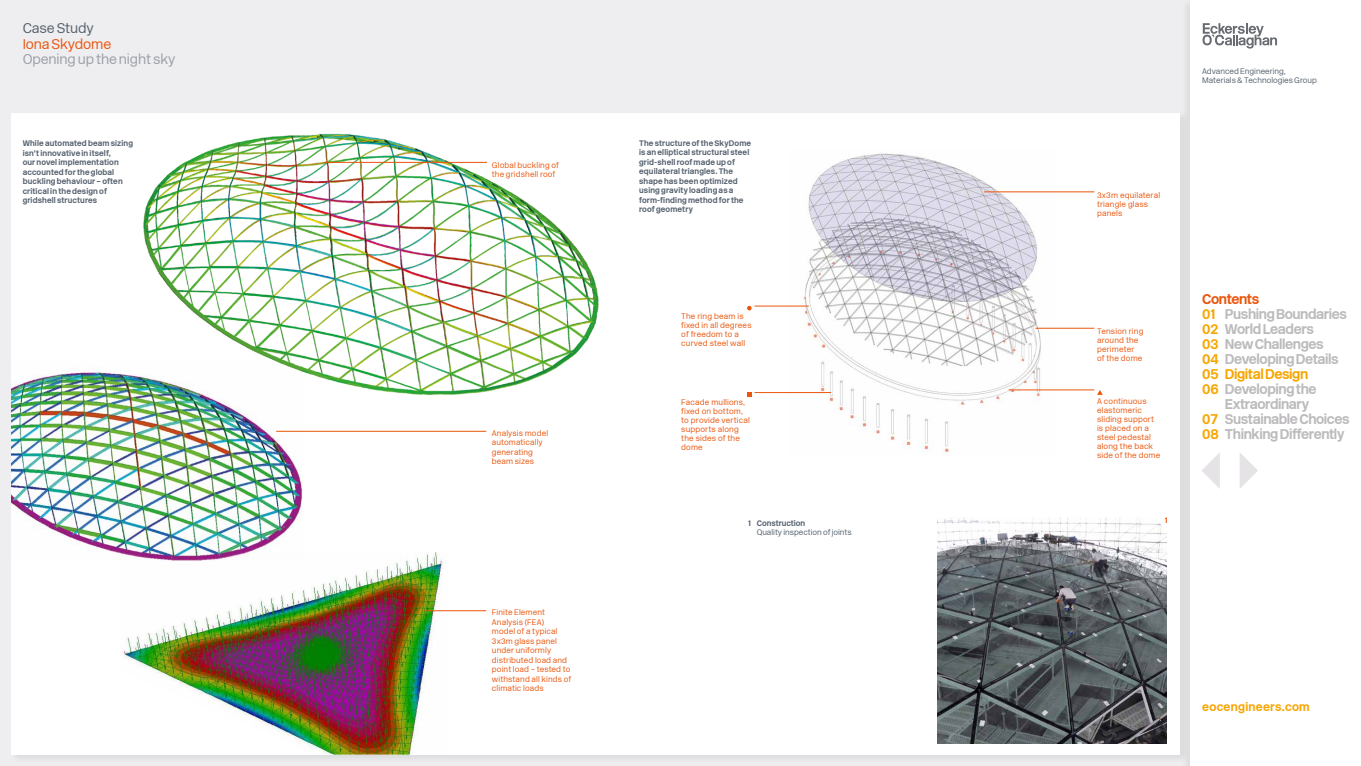
<style>
.page{position:relative;width:1361px;height:766px;background:#fff}
.page>*{position:absolute;margin:0;border:0;box-sizing:border-box;transform-origin:0 0}
.t1{font:700 14px "New Rail Alphabet";letter-spacing:-.03em;color:#bcbabc}
.t2{font:300 14px "New Rail Alphabet";letter-spacing:-.01em;color:#9b9fa9}
.t3{font:700 14px "New Rail Alphabet";letter-spacing:-.03em;color:#f7a600}
.t4{font:300 14px "New Rail Alphabet";letter-spacing:-.01em;color:#ea560d}
.t5{font:300 14px "New Rail Alphabet";letter-spacing:-.01em;color:#56626f}
.t6{font:700 14px "New Rail Alphabet";letter-spacing:-.03em;color:#ea560d}
.t7{font:700 12px "New Rail Alphabet";letter-spacing:.02em;color:#f7a600}
.t8{font:300 8px/9px "New Rail Alphabet";letter-spacing:.02em;color:#ea560d}
.t9{font:700 8px/9.5px "New Rail Alphabet";letter-spacing:.015em;color:#56626f}
.t10{font:300 8px/9px "New Rail Alphabet";color:#56626f}
.t11{font:700 8px "New Rail Alphabet";color:#ea560d}
.s1{color:#f7a600}
</style>
<div class="page">
<div style="left:0;top:0;width:1191px;height:765px;background:#eeedef"></div>
<div style="left:10px;top:110px;width:1180px;height:653px;background:#000;opacity:.08"></div>
<div style="left:11px;top:113px;width:1168px;height:641px;background:#fff"></div>
<hr style="left:276px;top:431px;width:210px;height:1px;background:#ea560d">
<img style="left:143px;top:133px;width:456px;height:262px">
<hr style="left:325px;top:162px;width:162px;height:1px;background:#ea560d">
<img style="left:122px;top:552px;width:325px;height:202px">
<hr style="left:426px;top:610px;width:60px;height:1px;background:#ea560d">
<img style="left:11px;top:361px;width:291px;height:199px">
<img style="left:937px;top:517px;width:229px;height:226px">
<svg style="left:1152px;top:517px;width:14px;height:14px"></svg>
<div style="left:1181px;top:0;width:180px;height:765px;background:#000;opacity:.08"></div>
<div style="left:1191px;top:0;width:170px;height:765px;background:#fff"></div>
<svg style="left:1240px;top:453px;width:18px;height:35px"></svg>
<svg style="left:1202px;top:453px;width:18px;height:36px"></svg>
<svg style="left:1202px;top:23px;width:75px;height:26px"></svg>
<img style="left:788px;top:153px;width:268px;height:301px">
<hr style="left:754px;top:306px;width:55px;height:1px;background:#ea560d">
<hr style="left:754px;top:392px;width:77px;height:1px;background:#ea560d">
<hr style="left:984px;top:191px;width:110px;height:1px;background:#ea560d">
<hr style="left:1035px;top:328px;width:59px;height:1px;background:#ea560d">
<hr style="left:1008px;top:389px;width:86px;height:1px;background:#ea560d">
<svg style="left:747px;top:306px;width:4px;height:4px"></svg>
<svg style="left:747px;top:392px;width:4px;height:4px"></svg>
<svg style="left:1097px;top:390px;width:5px;height:5px"></svg>
<h1 class="t5" style="left:23px;top:19px;width:73px">Case Study</h1>
<h1 class="t4" style="left:23px;top:34px;width:90px">Iona Skydome</h1>
<h1 class="t2" style="left:23px;top:50px;width:154px">Opening up the night sky</h1>
<p class="t9" style="left:23px;top:138px;width:112px">While automated beam sizing isn’t innovative in itself,<br>our novel implementation accounted for the global buckling behaviour – often critical in the design of gridshell structures</p>
<p class="t8" style="left:492px;top:160px;width:68px;line-height:9.5px">Global buckling of the gridshell roof</p>
<p class="t8" style="left:492px;top:428px;width:58px;line-height:9.5px">Analysis model automatically generating beam sizes</p>
<p class="t8" style="left:492px;top:607px;width:81px;line-height:9.5px">Finite Element<br>Analysis (FEA)<br>model of a typical<br>3x3m glass panel under uniformly distributed load and point load – tested to withstand all kinds of climatic loads</p>
<p class="t9" style="left:639px;top:138px;width:114px">The structure of the SkyDome is an elliptical structural steel grid-shell roof made up of equilateral triangles. The shape has been optimized using gravity loading as a form-finding method for the roof geometry</p>
<p class="t8" style="left:681px;top:312px;width:72px">The ring beam is fixed in all degrees of freedom to a curved steel wall</p>
<p class="t8" style="left:1097px;top:190px;width:65px">3x3m equilateral triangle glass panels</p>
<p class="t8" style="left:1097px;top:326px;width:48px">Tension ring around the perimeter of the dome</p>
<p class="t8" style="left:681px;top:398px;width:70px">Facade mullions, fixed on bottom, to provide vertical supports along the sides of the dome</p>
<p class="t8" style="left:1097px;top:396px;width:65px">A continuous elastomeric sliding support is placed on a steel pedestal along the back side of the dome</p>
<p class="t9" style="left:748px;top:518px;width:59px">1 Construction</p>
<p class="t10" style="left:756px;top:527px;width:96px">Quality inspection of joints</p>
<p class="t11" style="left:1164px;top:514px;width:4px">1</p>
<p class="t10" style="left:1202px;top:66px;width:116px">Advanced Engineering,<br>Materials &amp; Technologies Group</p>
<h1 class="t6" style="left:1202px;top:290px;width:59px">Contents</h1>
<h1 class="t1" style="left:1202px;top:305px;width:146px"><span class="s1">01</span> Pushing Boundaries</h1>
<h1 class="t1" style="left:1202px;top:320px;width:113px"><span class="s1">02</span> World Leaders</h1>
<h1 class="t1" style="left:1202px;top:335px;width:123px"><span class="s1">03</span> New Challenges</h1>
<h1 class="t1" style="left:1202px;top:350px;width:138px"><span class="s1">04</span> Developing Details</h1>
<h1 class="t3" style="left:1202px;top:365px;width:108px">05 Digital Design</h1>
<h1 class="t1" style="left:1202px;top:380px;width:116px"><span class="s1">06</span> Developing the</h1>
<h1 class="t1" style="left:1225px;top:395px;width:86px">Extraordinary</h1>
<h1 class="t1" style="left:1202px;top:410px;width:149px"><span class="s1">07</span> Sustainable Choices</h1>
<h1 class="t1" style="left:1202px;top:425px;width:144px"><span class="s1">08</span> ThinkingDifferently</h1>
<h2 class="t7" style="left:1202px;top:699px;width:109px">eocengineers.com</h2>
</div>
